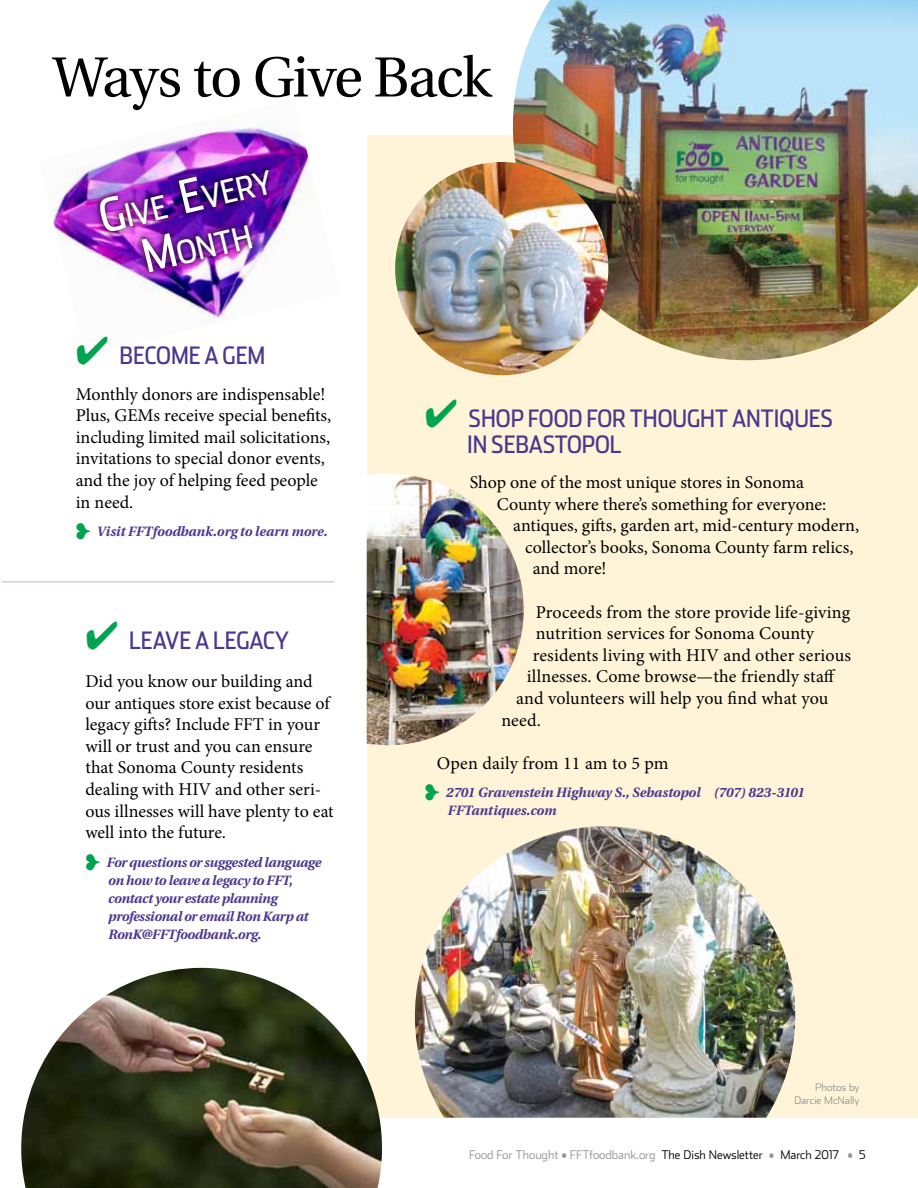
<style>
.page{position:relative;width:918px;height:1188px;background:#fff}
.page>*{position:absolute;margin:0;border:0;box-sizing:border-box;transform-origin:0 0}
.t1{font:56.4px "Utopia";letter-spacing:-.03em;color:#000}
.t2{font:32.1px/48.6px "Stainless Cond Regular Tab";color:#fff;text-align:center}
.t3{font:24px/25.5px "Stainless Cond Regular Tab";color:#4b378e}
.t4{font:18px/21.6px "Minion Pro";color:#000}
.t5{font:italic 700 13.5px/18px "Utopia";letter-spacing:-.01em;color:#4b378e}
.t6{font:300 12px "Stainless";color:#939598}
.t7{font:300 10.5px/12.6px "Stainless";color:#939598;text-align:right}
.s1{font-size:45.9px}
.s2{color:#00a450}
.s3{color:#000}
</style>
<div class="page">
<img style="left:47px;top:117px;width:267px;height:210px">
<img style="left:90px;top:152px;width:203px;height:136px">
<div style="left:367px;top:135px;width:551px;height:983px;background:#fff4d7"></div>
<img style="left:21px;top:968px;width:361px;height:220px">
<img style="left:513px;top:0;width:405px;height:360px">
<img style="left:415px;top:826px;width:380px;height:292px">
<img style="left:395px;top:162px;width:213px;height:213px;border-radius:107px">
<hr style="left:2px;top:581px;width:332px;height:2px;background:#4b378e">
<img style="left:367px;top:473px;width:157px;height:272px">
<h1 class="t1" style="left:53px;top:46px;width:440px">Ways to Give Back</h1>
<h2 class="t2" style="left:95px;top:199px;width:177px;rotate:-14deg"><span class="s1">G</span>ive <span class="s1">E</span>very<br><span class="s1">M</span>onth</h2>
<h3 class="t3" style="left:76px;top:343px;width:175px"><span class="s2">✔</span> BECOME A GEM</h3>
<p class="t4" style="left:76px;top:383px;width:257px">Monthly donors are indispensable!<br>Plus, GEMs receive special benefits, including limited mail solicitations, invitations to special donor events, and the joy of helping feed people in need.</p>
<p class="t5" style="left:76px;top:523px;width:253px"><span class="s2">❥</span> Visit FFTfoodbank.org to learn more.</p>
<h3 class="t3" style="left:85px;top:627px;width:205px"><span class="s2">✔</span> LEAVE A LEGACY</h3>
<p class="t4" style="left:85px;top:670px;width:250px">Did you know our building and our antiques store exist because of legacy gifts? Include FFT in your will or trust and you can ensure that Sonoma County residents dealing with HIV and other seri&shy;ous illnesses will have plenty to eat well into the future.</p>
<p class="t5" style="left:108px;top:853px;width:214px;text-indent:-22px"><span class="s2">❥</span> For questions or suggested language on how to leave a legacy to FFT, contact your estate planning professional or email Ron Karp at<br>RonK@FFTfoodbank.org.</p>
<h3 class="t3" style="left:467px;top:406px;width:365px;text-indent:-42px"><span class="s2">✔</span> SHOP FOOD FOR THOUGHT ANTIQUES<br>IN SEBASTOPOL</h3>
<p class="t4" style="left:470px;top:472px;width:336px">Shop one of the most unique stores in Sonoma</p>
<p class="t4" style="left:497px;top:493px;width:331px">County where there’s something for everyone:</p>
<p class="t4" style="left:513px;top:515px;width:347px">antiques, gifts, garden art, mid-century modern,</p>
<p class="t4" style="left:525px;top:536px;width:330px">collector’s books, Sonoma County farm relics,</p>
<p class="t4" style="left:533px;top:558px;width:75px">and more!</p>
<p class="t4" style="left:536px;top:601px;width:316px">Proceeds from the store provide life-giving</p>
<p class="t4" style="left:536px;top:623px;width:280px">nutrition services for Sonoma County</p>
<p class="t4" style="left:533px;top:644px;width:320px">residents living with HIV and other serious</p>
<p class="t4" style="left:527px;top:666px;width:310px">illnesses. Come browse—the friendly staff</p>
<p class="t4" style="left:516px;top:688px;width:314px">and volunteers will help you find what you</p>
<p class="t4" style="left:501px;top:709px;width:41px">need.</p>
<p class="t4" style="left:437px;top:752px;width:233px">Open daily from 11 am to 5 pm</p>
<p class="t5" style="left:447px;top:784px;width:359px;text-indent:-22px"><span class="s2">❥</span> 2701 Gravenstein Highway S., Sebastopol (707) 823-3101<br>FFTantiques.com</p>
<p class="t7" style="left:794px;top:1081px;width:67px">Photos by<br>Darcie McNally</p>
<p class="t6" style="left:469px;top:1147px;width:398px">Food For Thought • FFTfoodbank.org <span class="s3">The Dish Newsletter</span> • <span class="s3">March 2017</span> • <span class="s3">5</span></p>
</div>
